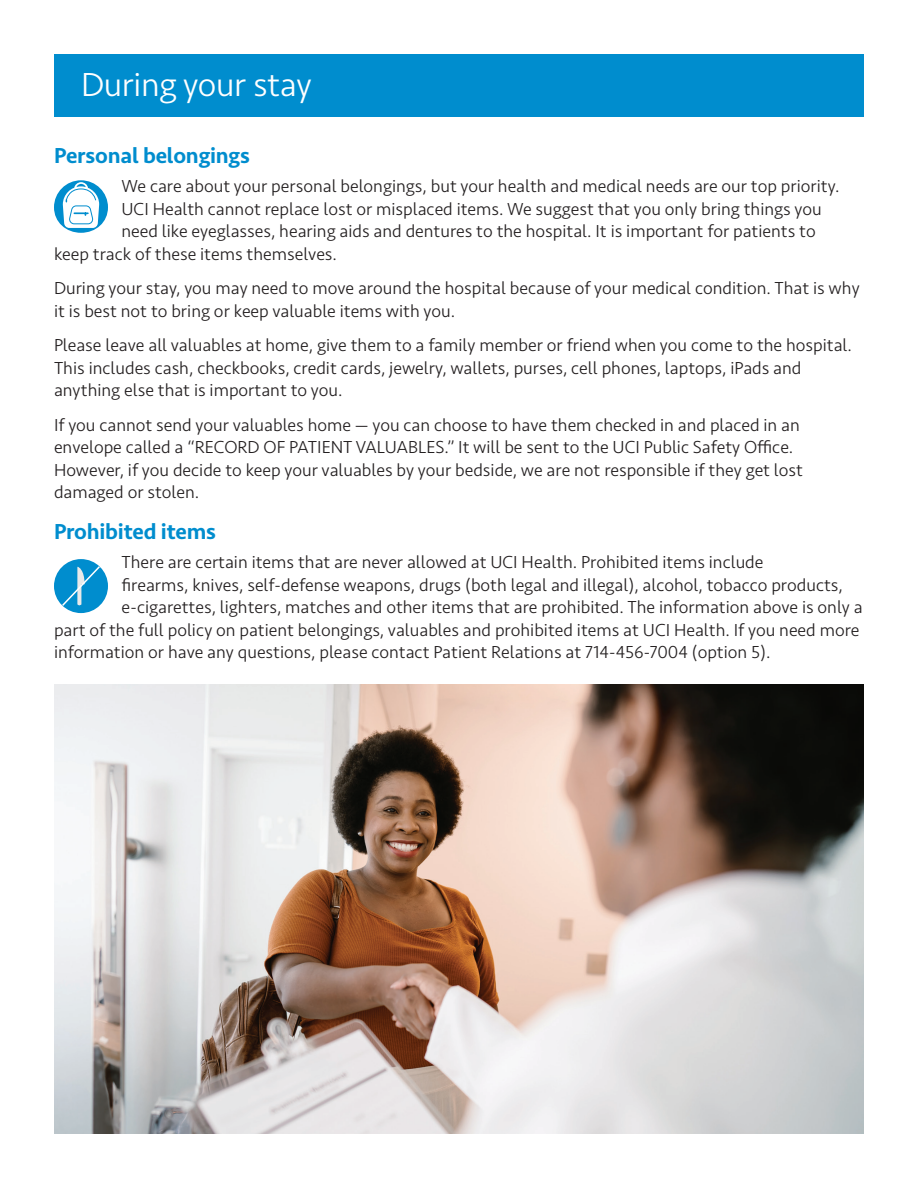
<style>
.page{position:relative;width:918px;height:1188px;background:#fff}
.page>*{position:absolute;margin:0;border:0;box-sizing:border-box;transform-origin:0 0}
.t1{font:300 34.5px "Seravek Basic";letter-spacing:-.01em;color:#fff}
.t2{font:500 22.5px "Seravek Basic";letter-spacing:-.01em;color:#008dce}
.t3{font:300 18px/22.5px "Seravek Basic";color:#231f20}
</style>
<div class="page">
<div style="left:54px;top:54px;width:810px;height:63px;background:#008dce"></div>
<div style="left:54px;top:180px;width:54px;height:53px;background:#008dce;border-radius:50%"></div>
<svg style="left:63px;top:182px;width:36px;height:46px"></svg>
<div style="left:54px;top:559px;width:54px;height:54px;background:#008dce;border-radius:50%"></div>
<svg style="left:61px;top:565px;width:40px;height:42px"></svg>
<img style="left:54px;top:685px;width:810px;height:449px">
<h1 class="t1" style="left:81px;top:65px;width:232px">During your stay</h1>
<p class="t2" style="left:54px;top:142px;width:197px">Personal belongings</p>
<p class="t3" style="left:122px;top:175px;width:719px">We care about your personal belongings, but your health and medical needs are our top priority.</p>
<p class="t3" style="left:122px;top:198px;width:702px">UCI Health cannot replace lost or misplaced items. We suggest that you only bring things you</p>
<p class="t3" style="left:122px;top:220px;width:696px">need like eyeglasses, hearing aids and dentures to the hospital. It is important for patients to</p>
<p class="t3" style="left:54px;top:243px;width:285px">keep track of these items themselves.</p>
<p class="t3" style="left:54px;top:277px;width:807px">During your stay, you may need to move around the hospital because of your medical condition. That is why it is best not to bring or keep valuable items with you.</p>
<p class="t3" style="left:54px;top:334px;width:799px">Please leave all valuables at home, give them to a family member or friend when you come to the hospital.<br>This includes cash, checkbooks, credit cards, jewelry, wallets, purses, cell phones, laptops, iPads and anything else that is important to you.</p>
<p class="t3" style="left:54px;top:414px;width:751px">If you cannot send your valuables home — you can choose to have them checked in and placed in an envelope called a “RECORD OF PATIENT VALUABLES.” It will be sent to the UCI Public Safety Office.<br>However, if you decide to keep your valuables by your bedside, we are not responsible if they get lost damaged or stolen.</p>
<p class="t2" style="left:54px;top:517px;width:163px">Prohibited items</p>
<p class="t3" style="left:122px;top:551px;width:643px">There are certain items that are never allowed at UCI Health. Prohibited items include</p>
<p class="t3" style="left:122px;top:573px;width:723px">firearms, knives, self-defense weapons, drugs (both legal and illegal), alcohol, tobacco products,</p>
<p class="t3" style="left:122px;top:596px;width:743px">e-cigarettes, lighters, matches and other items that are prohibited. The information above is only a</p>
<p class="t3" style="left:54px;top:618px;width:807px">part of the full policy on patient belongings, valuables and prohibited items at UCI Health. If you need more</p>
<p class="t3" style="left:54px;top:641px;width:718px">information or have any questions, please contact Patient Relations at 714-456-7004 (option 5).</p>
</div>
